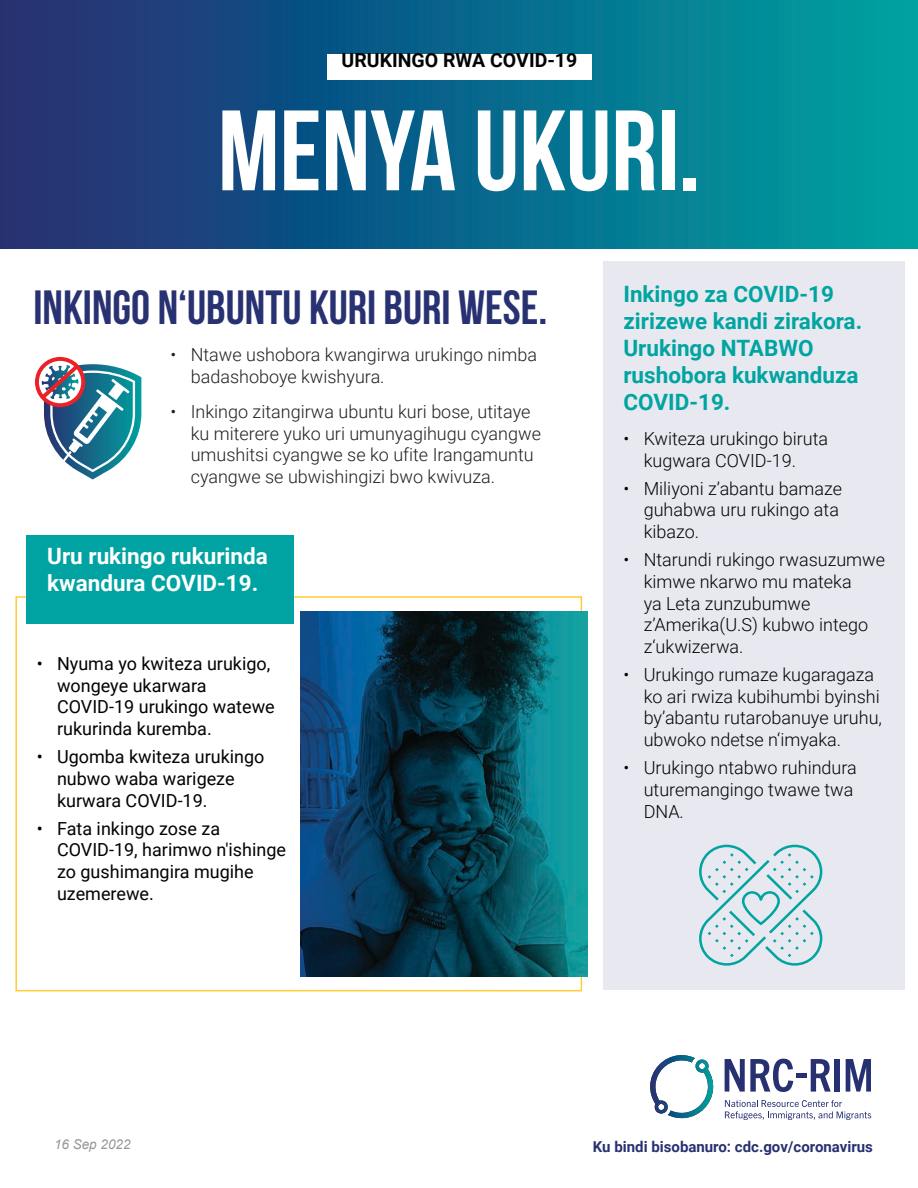
<style>
.page{position:relative;width:918px;height:1188px;background:#fff}
.page>*{position:absolute;margin:0;border:0;box-sizing:border-box;transform-origin:0 0}
.t1{font:700 114px "Bebas Neue";color:#fff}
.t2{font:700 48px "Bebas Neue";color:#283171}
.t3{font:700 22.5px/27px "Roboto";color:#00a4a1}
.t4{font:700 22.5px/27px "Roboto";color:#fff}
.t5{font:700 19.5px "Roboto";color:#020304}
.t6{font:300 18px/21.6px "Roboto";color:#020304}
.t7{font:18px/21.6px "Roboto";color:#020304}
.t8{font:300 18px/21.6px "Roboto";color:#231f20}
.t9{font:700 15px "Roboto";color:#283171}
.t10{font:italic 13.5px "Arial";color:#949698}
</style>
<div class="page">
<div style="left:15px;top:596px;width:567px;height:395px;background:#fff;border:2px solid #ffcd34"></div>
<div style="left:26px;top:536px;width:268px;height:88px;background:#00a3a2"></div>
<svg style="left:0;top:0;width:918px;height:248px;background:#0c668a"></svg>
<svg style="left:35px;top:357px;width:106px;height:123px"></svg>
<div style="left:327px;top:54px;width:264px;height:25px;background:#fff"></div>
<div style="left:603px;top:261px;width:302px;height:729px;background:#e8e9f0"></div>
<svg style="left:699px;top:845px;width:123px;height:121px"></svg>
<svg style="left:725px;top:1059px;width:68px;height:33px"></svg>
<div style="left:796px;top:1073px;width:10px;height:5px;background:#273171"></div>
<svg style="left:811px;top:1059px;width:20px;height:33px"></svg>
<div style="left:835px;top:1059px;width:5px;height:33px;background:#273171"></div>
<svg style="left:846px;top:1059px;width:25px;height:33px"></svg>
<svg style="left:725px;top:1100px;width:146px;height:19px"></svg>
<svg style="left:650px;top:1055px;width:64px;height:64px"></svg>
<img style="left:300px;top:612px;width:288px;height:364px">
<p class="t5" style="left:342px;top:47px;width:237px">URUKINGO RWA COVID-19</p>
<h1 class="t1" style="left:218px;top:88px;width:484px">MENYA UKURI.</h1>
<h2 class="t2" style="left:33px;top:281px;width:515px">INKINGO N‘UBUNTU KURI BURI WESE.</h2>
<p class="t8" style="left:191px;top:344px;width:348px;text-indent:-20px">• Ntawe ushobora kwangirwa urukingo nimba badashoboye kwishyura.</p>
<p class="t8" style="left:191px;top:400px;width:352px;text-indent:-20px">• Inkingo zitangirwa ubuntu kuri bose, utitaye ku miterere yuko uri umunyagihugu cyangwe umushitsi cyangwe se ko ufite Irangamuntu cyangwe se ubwishingizi bwo kwivuza.</p>
<p class="t4" style="left:47px;top:542px;width:222px">Uru rukingo rukurinda kwandura COVID-19.</p>
<p class="t7" style="left:57px;top:652px;width:219px;text-indent:-20px">• Nyuma yo kwiteza urukigo, wongeye ukarwara<br>COVID-19 urukingo watewe rukurinda kuremba.</p>
<p class="t7" style="left:57px;top:745px;width:209px;text-indent:-20px">• Ugomba kwiteza urukingo nubwo waba warigeze kurwara COVID-19.</p>
<p class="t7" style="left:57px;top:817px;width:231px;text-indent:-20px">• Fata inkingo zose za<br>COVID-19, harimwo n'ishinge zo gushimangira mugihe uzemerewe.</p>
<p class="t3" style="left:623px;top:279px;width:240px">Inkingo za COVID-19 zirizewe kandi zirakora.<br>Urukingo NTABWO rushobora kukwanduza<br>COVID-19.</p>
<p class="t6" style="left:644px;top:427px;width:186px;text-indent:-20px">• Kwiteza urukingo biruta kugwara COVID-19.</p>
<p class="t6" style="left:644px;top:477px;width:200px;text-indent:-20px">• Miliyoni z’abantu bamaze guhabwa uru rukingo ata kibazo.</p>
<p class="t6" style="left:644px;top:549px;width:243px;text-indent:-20px">• Ntarundi rukingo rwasuzumwe kimwe nkarwo mu mateka<br>ya Leta zunzubumwe z’Amerika(U.S) kubwo intego z‘ukwizerwa.</p>
<p class="t6" style="left:644px;top:663px;width:240px;text-indent:-20px">• Urukingo rumaze kugaragaza ko ari rwiza kubihumbi byinshi by’abantu rutarobanuye uruhu, ubwoko ndetse n‘imyaka.</p>
<p class="t6" style="left:644px;top:756px;width:215px;text-indent:-20px">• Urukingo ntabwo ruhindura uturemangingo twawe twa<br>DNA.</p>
<p class="t10" style="left:54px;top:1135px;width:78px">16 Sep 2022</p>
<p class="t9" style="left:593px;top:1136px;width:282px">Ku bindi bisobanuro: cdc.gov/coronavirus</p>
</div>
